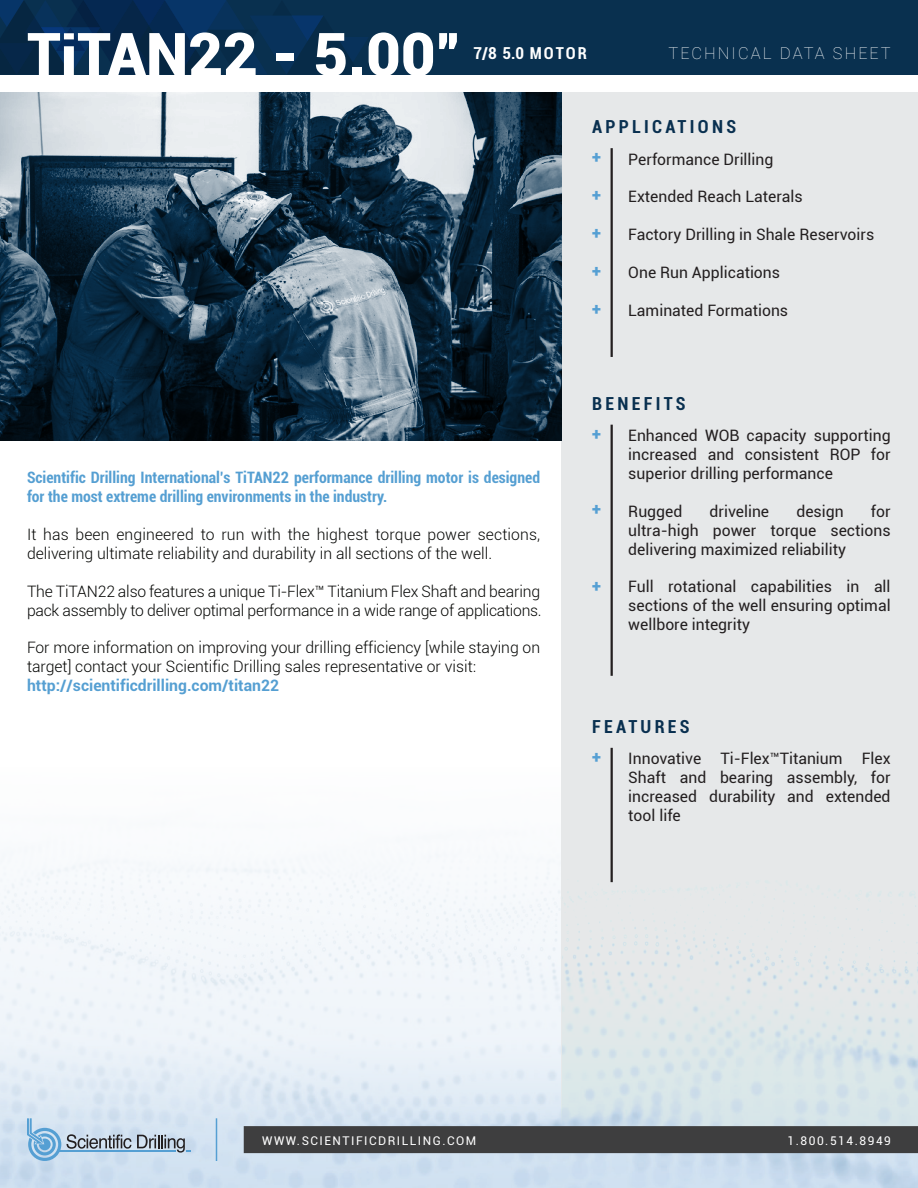
<style>
.page{position:relative;width:918px;height:1188px;background:#fff}
.page>*{position:absolute;margin:0;border:0;box-sizing:border-box;transform-origin:0 0}
.t1{font:900 60px "Roboto";color:#fff}
.t2{font:700 condensed 18px "Roboto";letter-spacing:.185em;color:#093050}
.t3{font:100 16.5px "Roboto";letter-spacing:.125em;color:#fff}
.t4{font:700 condensed 16.5px "Roboto";letter-spacing:.12em;color:#fff}
.t5{font:900 16.5px "Roboto";color:#559fd3}
.t6{font:15.75px/18.9px "Roboto";color:#231f20;text-align:justify}
.t7{font:300 15.75px/18.9px "Roboto";color:#040503}
.t8{font:300 15.75px/18.9px "Roboto";letter-spacing:-.02em;color:#040503}
.t9{font:700 condensed 15.75px/18.9px "Roboto";color:#559fd2}
.t10{font:700 15.75px "Roboto";color:#559fd2}
.t11{font:12px "Roboto";letter-spacing:.125em;color:#fff}
.s1{font-size:55.8px}
</style>
<div class="page">
<div style="left:0;top:570px;width:918px;height:618px;background:linear-gradient(to right,#d0e0f1,#c9dbed)"></div>
<svg style="left:0;top:441px;width:562px;height:683px"></svg>
<div style="left:562px;top:92px;width:356px;height:1039px;background:#e6e8e9"></div>
<hr style="left:611px;top:148px;width:2px;height:209px;background:#231f20">
<hr style="left:611px;top:425px;width:2px;height:251px;background:#231f20">
<hr style="left:611px;top:748px;width:2px;height:134px;background:#231f20">
<div style="left:244px;top:1126px;width:674px;height:27px;background:#3e3e3f"></div>
<svg style="left:27px;top:1118px;width:104px;height:43px"></svg>
<hr style="left:58px;top:1151px;width:118px;height:1px;background:#559fd3">
<svg style="left:137px;top:1135px;width:53px;height:18px"></svg>
<hr style="left:216px;top:1118px;width:1px;height:43px;background:#559fd3">
<img style="left:0;top:92px;width:562px;height:349px">
<div style="left:0;top:0;width:918px;height:75px;background:#09304f"></div>
<svg style="left:0;top:0;width:368px;height:74px"></svg>
<h1 class="t1" style="left:27px;top:12px;width:437px">T<span class="s1">i</span>TAN22 - 5.00”</h1>
<p class="t4" style="left:474px;top:42px;width:115px">7/8 5.0 MOTOR</p>
<p class="t3" style="left:668px;top:42px;width:224px">TECHNICAL DATA SHEET</p>
<p class="t2" style="left:592px;top:114px;width:145px">APPLICATIONS</p>
<p class="t5" style="left:592px;top:145px;width:10px">+</p>
<p class="t5" style="left:592px;top:184px;width:10px">+</p>
<p class="t5" style="left:592px;top:221px;width:10px">+</p>
<p class="t5" style="left:592px;top:260px;width:10px">+</p>
<p class="t5" style="left:592px;top:297px;width:10px">+</p>
<p class="t6" style="left:628px;top:149px;width:147px">Performance Drilling</p>
<p class="t6" style="left:628px;top:187px;width:176px">Extended Reach Laterals</p>
<p class="t6" style="left:628px;top:225px;width:247px">Factory Drilling in Shale Reservoirs</p>
<p class="t6" style="left:628px;top:262px;width:153px">One Run Applications</p>
<p class="t6" style="left:628px;top:300px;width:161px">Laminated Formations</p>
<p class="t2" style="left:592px;top:391px;width:95px">BENEFITS</p>
<p class="t9" style="left:27px;top:468px;width:515px">Scientific Drilling International’s TiTAN22 performance drilling motor is designed for the most extreme drilling environments in the industry.</p>
<p class="t7" style="left:27px;top:525px;width:515px">It has been engineered to run with the highest torque power sections, delivering ultimate reliability and durability in all sections of the well.</p>
<p class="t8" style="left:27px;top:581px;width:516px">The TiTAN22 also features a unique Ti-Flex™ Titanium Flex Shaft and bearing pack assembly to deliver optimal performance in a wide range of applications.</p>
<p class="t7" style="left:27px;top:638px;width:515px">For more information on improving your drilling efficiency [while staying on target] contact your Scientific Drilling sales representative or visit:</p>
<p class="t10" style="left:27px;top:675px;width:254px">http://scientificdrilling.com/titan22</p>
<p class="t5" style="left:592px;top:422px;width:10px">+</p>
<p class="t5" style="left:592px;top:498px;width:10px">+</p>
<p class="t5" style="left:592px;top:574px;width:10px">+</p>
<p class="t6" style="left:628px;top:425px;width:264px">Enhanced WOB capacity supporting increased and consistent ROP for superior drilling performance</p>
<p class="t6" style="left:628px;top:501px;width:56px">Rugged</p>
<p class="t6" style="left:710px;top:501px;width:61px">driveline</p>
<p class="t6" style="left:796px;top:501px;width:49px">design</p>
<p class="t6" style="left:628px;top:501px;width:264px;text-indent:243px">for ultra-high power torque sections delivering maximized reliability</p>
<p class="t6" style="left:628px;top:577px;width:264px">Full rotational capabilities in all sections of the well ensuring optimal wellbore integrity</p>
<p class="t2" style="left:592px;top:714px;width:99px">FEATURES</p>
<p class="t5" style="left:592px;top:745px;width:10px">+</p>
<p class="t6" style="left:628px;top:749px;width:264px">Innovative Ti-Flex™Titanium Flex Shaft and bearing assembly, for increased durability and extended tool life</p>
<p class="t11" style="left:262px;top:1132px;width:216px">WWW.SCIENTIFICDRILLING.COM</p>
<p class="t11" style="left:788px;top:1132px;width:105px">1.800.514.8949</p>
</div>
